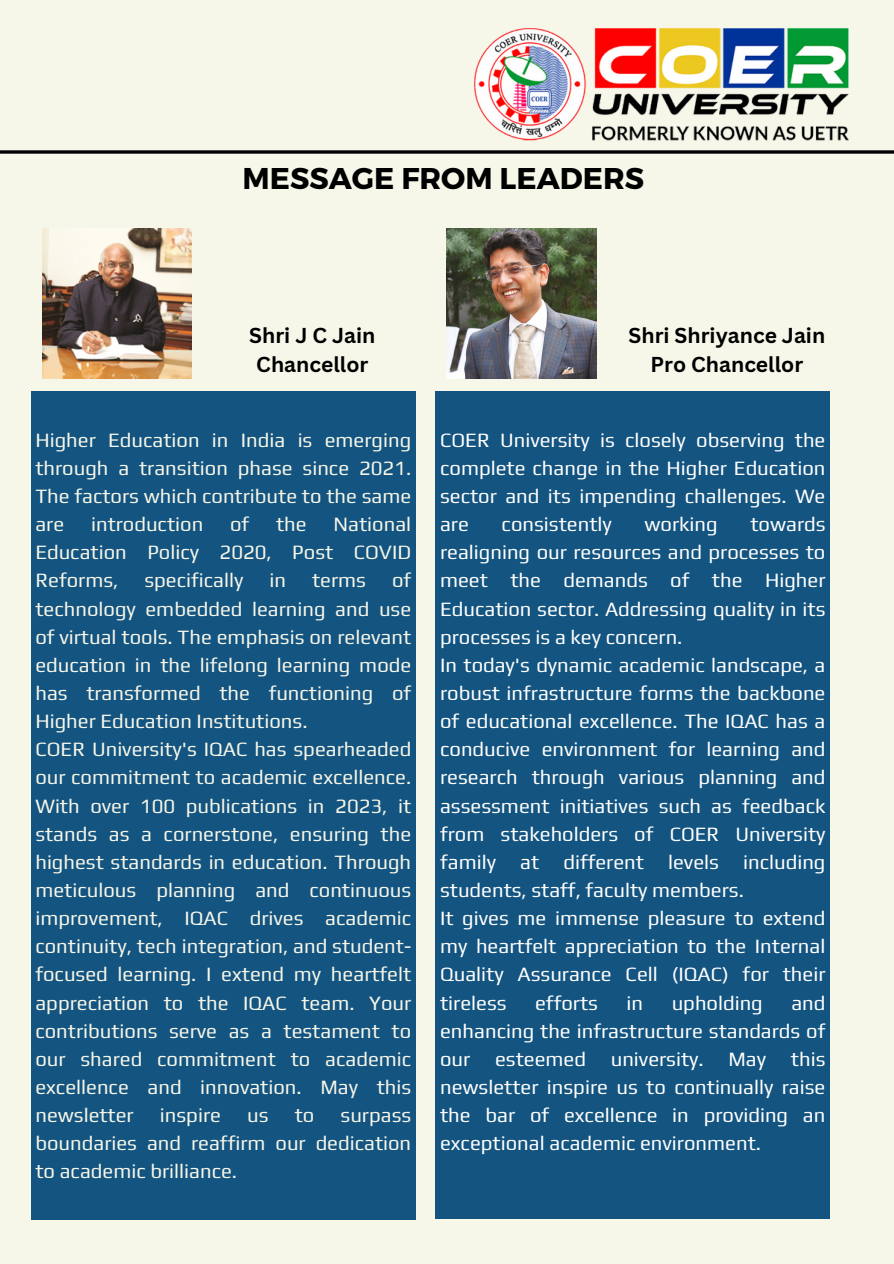
<style>
.page{position:relative;width:894px;height:1264px;background:#fff}
.page>*{position:absolute;margin:0;border:0;box-sizing:border-box;transform-origin:0 0}
.t1{font:700 30px "Montserrat";color:#000}
.t2{font:700 21px/29.2px "Canva Sans";color:#000;text-align:center}
.t3{font:20.25px/28.2px "Play";color:#fff;text-align:justify}
.t4{font:20.25px/28.2px "Play";color:#f6f6e9;text-align:justify}
</style>
<div class="page">
<div style="left:0;top:0;width:893px;height:1263px;background:#f6f6e9"></div>
<svg style="left:0;top:150px;width:893px;height:4px;background:#262624"></svg>
<div style="left:31px;top:391px;width:384px;height:827px;background:#135480"></div>
<img style="left:42px;top:228px;width:150px;height:150px">
<img style="left:446px;top:228px;width:150px;height:150px">
<div style="left:435px;top:391px;width:394px;height:827px;background:#135480"></div>
<img style="left:474px;top:28px;width:375px;height:113px">
<p class="t1" style="left:242px;top:159px;width:403px">MESSAGE FROM LEADERS</p>
<h2 class="t2" style="left:249px;top:320px;width:128px">Shri J C Jain<br>Chancellor</h2>
<p class="t2" style="left:628px;top:320px;width:198px">Shri Shriyance Jain<br>Pro Chancellor</p>
<p class="t4" style="left:35px;top:425px;width:377px">Higher Education in India is emerging through a transition phase since 2021.<br>The factors which contribute to the same are</p>
<p class="t4" style="left:91px;top:510px;width:114px">introduction</p>
<p class="t4" style="left:230px;top:510px;width:21px">of</p>
<p class="t4" style="left:276px;top:510px;width:32px">the</p>
<p class="t4" style="left:35px;top:510px;width:377px;text-indent:298px">National Education Policy 2020, Post COVID Reforms,</p>
<p class="t4" style="left:35px;top:566px;width:377px;text-align:left;text-indent:356px">of technology embedded learning and use of virtual tools. The emphasis on relevant education in the lifelong learning mode has transformed the functioning of Higher Education Institutions.<br>COER University's IQAC has spearheaded our commitment to academic excellence.<br>With over 100 publications in 2023, it stands as a cornerstone, ensuring the highest standards in education. Through meticulous planning and continuous improvement, IQAC drives academic continuity, tech integration, and student&shy;focused learning. I extend my heartfelt appreciation to the IQAC team. Your contributions serve as a testament to our shared commitment to academic excellence and innovation. May this newsletter</p>
<p class="t4" style="left:144px;top:566px;width:100px">specifically</p>
<p class="t4" style="left:269px;top:566px;width:18px">in</p>
<p class="t4" style="left:312px;top:566px;width:55px">terms</p>
<p class="t4" style="left:160px;top:1100px;width:63px">inspire</p>
<p class="t4" style="left:247px;top:1100px;width:23px">us</p>
<p class="t4" style="left:294px;top:1100px;width:21px">to</p>
<p class="t4" style="left:35px;top:1100px;width:377px;text-indent:305px">surpass boundaries and reaffirm our dedication to academic brilliance.</p>
<p class="t3" style="left:440px;top:425px;width:387px">COER University is closely observing the complete change in the Higher Education sector and its impending challenges. We are</p>
<p class="t3" style="left:440px;top:510px;width:387px;text-indent:310px">towards realigning our resources and processes to meet the demands of the Higher Education sector. Addressing quality in its processes is a key concern.</p>
<h2 class="t3" style="left:440px;top:650px;width:387px">In today's dynamic academic landscape, a robust infrastructure forms the backbone of educational excellence. The IQAC has a conducive environment for learning and research through various planning and assessment initiatives such as feedback from stakeholders of COER University family at different levels including students, staff, faculty members.</h2>
<p class="t3" style="left:440px;top:903px;width:387px">It gives me immense pleasure to extend my heartfelt appreciation to the Internal Quality Assurance Cell (IQAC) for their tireless</p>
<p class="t3" style="left:501px;top:510px;width:112px">consistently</p>
<p class="t3" style="left:644px;top:510px;width:75px">working</p>
<p class="t3" style="left:535px;top:988px;width:64px">efforts</p>
<p class="t3" style="left:626px;top:988px;width:18px">in</p>
<p class="t3" style="left:671px;top:988px;width:93px">upholding</p>
<p class="t3" style="left:440px;top:988px;width:387px;text-indent:351px">and enhancing the infrastructure standards of our esteemed university. May this newsletter inspire us to continually raise the bar of excellence in providing an exceptional academic environment.</p>
</div>
